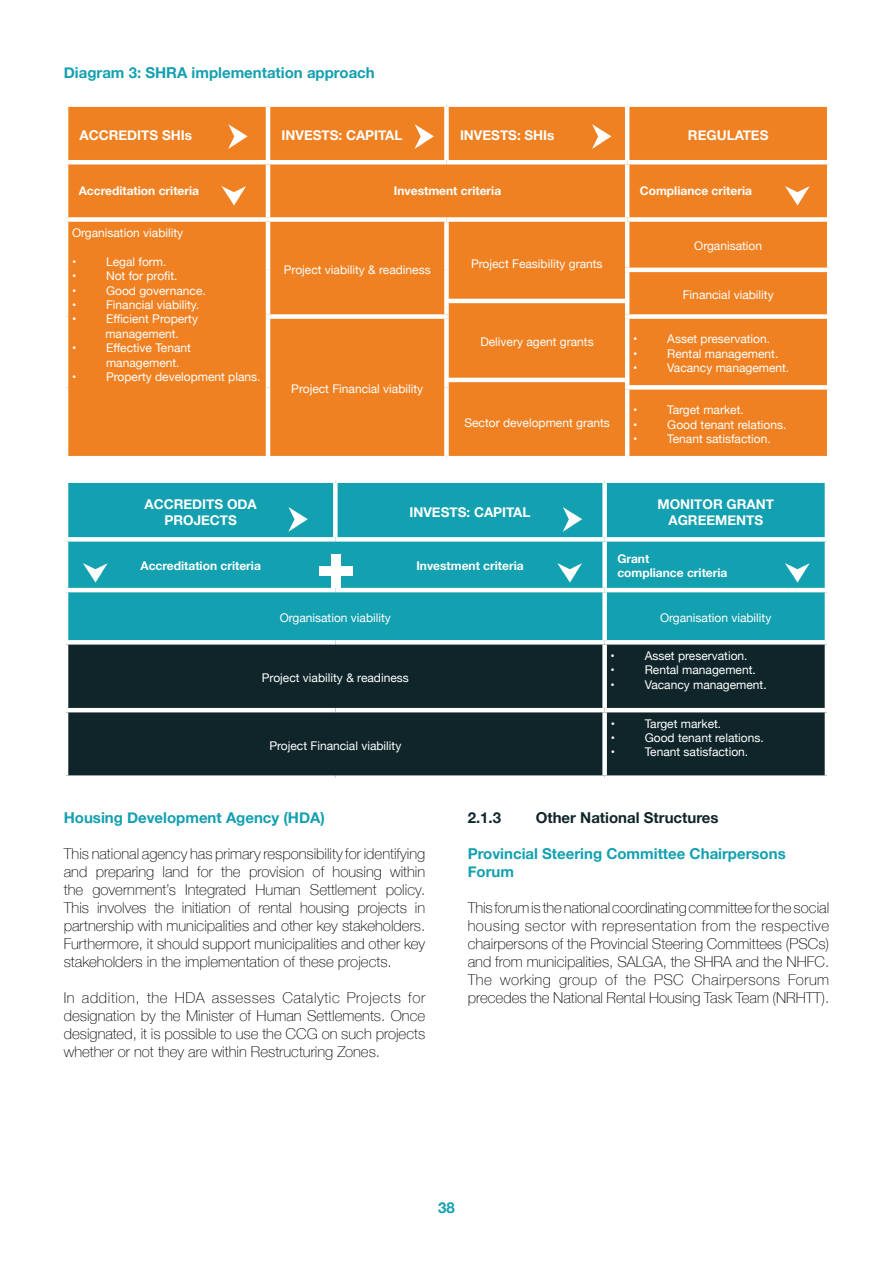
<style>
.page{position:relative;width:893px;height:1263px;background:#fff}
.page>*{position:absolute;margin:0;border:0;box-sizing:border-box;transform-origin:0 0}
.t1{font:100 15px/18px "Helvetica Neue";color:#000;text-align:justify}
.t2{font:700 15px/18px "Helvetica Neue";color:#13a0b0}
.t3{font:700 15px "Helvetica Neue";color:#0f252a}
.t4{font:700 13.5px/16.2px "Helvetica Neue";color:#fff;text-align:center}
.t5{font:12px/14.4px "Helvetica Neue";color:#fff}
.t6{font:700 12px/14.4px "Helvetica Neue";color:#fff}
</style>
<div class="page">
<div style="left:68px;top:107px;width:759px;height:349px;background:#ef8122"></div>
<hr style="left:266px;top:107px;width:4px;height:53px;background:#fff">
<div style="left:444px;top:107px;width:5px;height:53px;background:#fff"></div>
<hr style="left:625px;top:107px;width:4px;height:53px;background:#fff">
<hr style="left:64px;top:160px;width:204px;height:4px;background:#fff">
<hr style="left:268px;top:160px;width:178px;height:4px;background:#fff">
<hr style="left:266px;top:164px;width:4px;height:53px;background:#fff">
<hr style="left:446px;top:160px;width:181px;height:4px;background:#fff">
<hr style="left:627px;top:160px;width:204px;height:4px;background:#fff">
<hr style="left:625px;top:164px;width:4px;height:53px;background:#fff">
<div style="left:64px;top:217px;width:204px;height:5px;background:#fff"></div>
<div style="left:268px;top:217px;width:178px;height:5px;background:#fff"></div>
<hr style="left:266px;top:222px;width:4px;height:48px;background:#fff">
<hr style="left:266px;top:270px;width:4px;height:44px;background:#fff">
<div style="left:446px;top:217px;width:181px;height:5px;background:#fff"></div>
<div style="left:444px;top:222px;width:5px;height:48px;background:#fff"></div>
<div style="left:444px;top:270px;width:5px;height:44px;background:#fff"></div>
<div style="left:627px;top:217px;width:204px;height:5px;background:#fff"></div>
<hr style="left:625px;top:222px;width:4px;height:46px;background:#fff">
<hr style="left:625px;top:268px;width:206px;height:4px;background:#fff">
<hr style="left:625px;top:272px;width:4px;height:42px;background:#fff">
<div style="left:266px;top:314px;width:183px;height:5px;background:#fff"></div>
<hr style="left:266px;top:319px;width:4px;height:68px;background:#fff">
<div style="left:444px;top:319px;width:5px;height:68px;background:#fff"></div>
<hr style="left:266px;top:387px;width:4px;height:69px;background:#fff">
<div style="left:444px;top:387px;width:5px;height:69px;background:#fff"></div>
<div style="left:625px;top:314px;width:206px;height:5px;background:#fff"></div>
<hr style="left:625px;top:319px;width:4px;height:66px;background:#fff">
<div style="left:625px;top:385px;width:206px;height:5px;background:#fff"></div>
<hr style="left:625px;top:390px;width:4px;height:66px;background:#fff">
<div style="left:68px;top:483px;width:757px;height:157px;background:#13a0b0"></div>
<div style="left:68px;top:645px;width:757px;height:130px;background:#0f252a"></div>
<div style="left:333px;top:483px;width:5px;height:54px;background:#fff"></div>
<div style="left:602px;top:483px;width:5px;height:54px;background:#fff"></div>
<div style="left:64px;top:537px;width:271px;height:5px;background:#fff"></div>
<div style="left:335px;top:537px;width:270px;height:5px;background:#fff"></div>
<div style="left:605px;top:537px;width:224px;height:5px;background:#fff"></div>
<div style="left:602px;top:542px;width:5px;height:46px;background:#fff"></div>
<hr style="left:64px;top:588px;width:271px;height:4px;background:#fff">
<hr style="left:335px;top:588px;width:270px;height:4px;background:#fff">
<hr style="left:605px;top:588px;width:224px;height:4px;background:#fff">
<div style="left:602px;top:592px;width:5px;height:48px;background:#fff"></div>
<div style="left:602px;top:645px;width:5px;height:63px;background:#fff"></div>
<hr style="left:64px;top:708px;width:271px;height:4px;background:#fff">
<hr style="left:335px;top:708px;width:270px;height:4px;background:#fff">
<hr style="left:605px;top:708px;width:224px;height:4px;background:#fff">
<div style="left:602px;top:712px;width:5px;height:63px;background:#fff"></div>
<svg style="left:228px;top:124px;width:19px;height:25px"></svg>
<svg style="left:288px;top:507px;width:20px;height:24px"></svg>
<svg style="left:563px;top:507px;width:19px;height:24px"></svg>
<svg style="left:415px;top:124px;width:19px;height:25px"></svg>
<svg style="left:592px;top:124px;width:19px;height:25px"></svg>
<svg style="left:785px;top:186px;width:25px;height:19px"></svg>
<svg style="left:785px;top:563px;width:25px;height:19px"></svg>
<svg style="left:558px;top:563px;width:24px;height:19px"></svg>
<svg style="left:83px;top:563px;width:25px;height:19px"></svg>
<svg style="left:222px;top:186px;width:24px;height:19px"></svg>
<div style="left:331px;top:554px;width:10px;height:33px;background:#fff"></div>
<div style="left:319px;top:566px;width:34px;height:10px;background:#fff"></div>
<hr style="left:446px;top:378px;width:181px;height:4px;background:#fff">
<hr style="left:446px;top:299px;width:181px;height:4px;background:#fff">
<p class="t2" style="left:64px;top:64px;width:313px">Diagram 3: SHRA implementation approach</p>
<p class="t4" style="left:80px;top:127px;width:114px">ACCREDITS SHIs</p>
<p class="t4" style="left:282px;top:127px;width:123px">INVESTS: CAPITAL</p>
<p class="t4" style="left:460px;top:127px;width:96px">INVESTS: SHIs</p>
<p class="t4" style="left:688px;top:127px;width:82px">REGULATES</p>
<p class="t6" style="left:79px;top:184px;width:122px">Accreditation criteria</p>
<p class="t6" style="left:394px;top:184px;width:109px">Investment criteria</p>
<p class="t6" style="left:640px;top:184px;width:114px">Compliance criteria</p>
<p class="t5" style="left:72px;top:226px;width:113px">Organisation viability</p>
<p class="t5" style="left:72px;top:255px;width:6px">•</p>
<p class="t5" style="left:106px;top:255px;width:62px">Legal form.</p>
<p class="t5" style="left:72px;top:269px;width:6px">•</p>
<p class="t5" style="left:106px;top:269px;width:73px">Not for profit.</p>
<p class="t5" style="left:72px;top:284px;width:6px">•</p>
<p class="t5" style="left:106px;top:284px;width:101px">Good governance.</p>
<p class="t5" style="left:72px;top:298px;width:6px">•</p>
<p class="t5" style="left:106px;top:298px;width:95px">Financial viability.</p>
<p class="t5" style="left:72px;top:313px;width:6px">•</p>
<p class="t5" style="left:105px;top:313px;width:94px">Efficient Property management.</p>
<p class="t5" style="left:72px;top:341px;width:6px">•</p>
<p class="t5" style="left:106px;top:341px;width:86px">Effective Tenant management.</p>
<p class="t5" style="left:72px;top:370px;width:6px">•</p>
<p class="t5" style="left:106px;top:370px;width:156px">Property development plans.</p>
<p class="t5" style="left:694px;top:240px;width:69px">Organisation</p>
<p class="t5" style="left:683px;top:288px;width:92px">Financial viability</p>
<p class="t5" style="left:471px;top:257px;width:133px">Project Feasibility grants</p>
<p class="t5" style="left:284px;top:263px;width:148px">Project viability &amp; readiness</p>
<p class="t5" style="left:633px;top:332px;width:6px">•</p>
<p class="t5" style="left:667px;top:332px;width:104px">Asset preservation.</p>
<p class="t5" style="left:633px;top:347px;width:6px">•</p>
<p class="t5" style="left:667px;top:347px;width:113px">Rental management.</p>
<p class="t5" style="left:633px;top:361px;width:6px">•</p>
<p class="t5" style="left:667px;top:361px;width:124px">Vacancy management.</p>
<p class="t5" style="left:633px;top:403px;width:6px">•</p>
<p class="t5" style="left:667px;top:403px;width:78px">Target market.</p>
<p class="t5" style="left:633px;top:418px;width:6px">•</p>
<p class="t5" style="left:667px;top:418px;width:121px">Good tenant relations.</p>
<p class="t5" style="left:633px;top:432px;width:6px">•</p>
<p class="t5" style="left:667px;top:432px;width:105px">Tenant satisfaction.</p>
<p class="t5" style="left:480px;top:335px;width:115px">Delivery agent grants</p>
<p class="t5" style="left:291px;top:382px;width:134px">Project Financial viability</p>
<p class="t5" style="left:464px;top:416px;width:147px">Sector development grants</p>
<p class="t4" style="left:145px;top:496px;width:114px">ACCREDITS ODA<br>PROJECTS</p>
<p class="t4" style="left:409px;top:504px;width:123px">INVESTS: CAPITAL</p>
<p class="t4" style="left:658px;top:496px;width:118px">MONITOR GRANT<br>AGREEMENTS</p>
<p class="t6" style="left:140px;top:558px;width:122px">Accreditation criteria</p>
<p class="t6" style="left:416px;top:558px;width:109px">Investment criteria</p>
<p class="t6" style="left:617px;top:551px;width:112px">Grant<br>compliance criteria</p>
<p class="t5" style="left:280px;top:611px;width:113px">Organisation viability</p>
<p class="t5" style="left:660px;top:611px;width:113px">Organisation viability</p>
<p class="t5" style="left:262px;top:671px;width:148px">Project viability &amp; readiness</p>
<p class="t5" style="left:269px;top:739px;width:134px">Project Financial viability</p>
<p class="t2" style="left:64px;top:809px;width:263px">Housing Development Agency (HDA)</p>
<p class="t1" style="left:64px;top:844px;width:363px">This national agency has primary responsibility for identifying and preparing land for the provision of housing within the government’s Integrated Human Settlement policy.<br>This involves the initiation of rental housing projects in partnership with municipalities and other key stakeholders.<br>Furthermore, it should support municipalities and other key stakeholders in the implementation of these projects.</p>
<p class="t1" style="left:64px;top:988px;width:363px">In addition, the HDA assesses Catalytic Projects for designation by the Minister of Human Settlements. Once designated, it is possible to use the CCG on such projects whether or not they are within Restructuring Zones.</p>
<p class="t5" style="left:611px;top:649px;width:6px">•</p>
<p class="t5" style="left:645px;top:649px;width:104px">Asset preservation.</p>
<p class="t5" style="left:611px;top:663px;width:6px">•</p>
<p class="t5" style="left:645px;top:663px;width:113px">Rental management.</p>
<p class="t5" style="left:611px;top:678px;width:6px">•</p>
<p class="t5" style="left:645px;top:678px;width:124px">Vacancy management.</p>
<p class="t5" style="left:611px;top:717px;width:6px">•</p>
<p class="t5" style="left:645px;top:717px;width:78px">Target market.</p>
<p class="t5" style="left:611px;top:731px;width:6px">•</p>
<p class="t5" style="left:645px;top:731px;width:121px">Good tenant relations.</p>
<p class="t5" style="left:611px;top:746px;width:6px">•</p>
<p class="t5" style="left:645px;top:746px;width:105px">Tenant satisfaction.</p>
<p class="t3" style="left:468px;top:806px;width:35px">2.1.3</p>
<p class="t3" style="left:536px;top:806px;width:184px">Other National Structures</p>
<p class="t2" style="left:468px;top:845px;width:319px">Provincial Steering Committee Chairpersons<br>Forum</p>
<p class="t1" style="left:468px;top:898px;width:363px">This forum is the national coordinating committee for the social housing sector with representation from the respective chairpersons of the Provincial Steering Committees (PSCs) and from municipalities, SALGA, the SHRA and the NHFC.<br>The working group of the PSC Chairpersons Forum precedes the National Rental Housing Task Team (NRHTT).</p>
<p class="t2" style="left:438px;top:1199px;width:18px">38</p>
</div>
